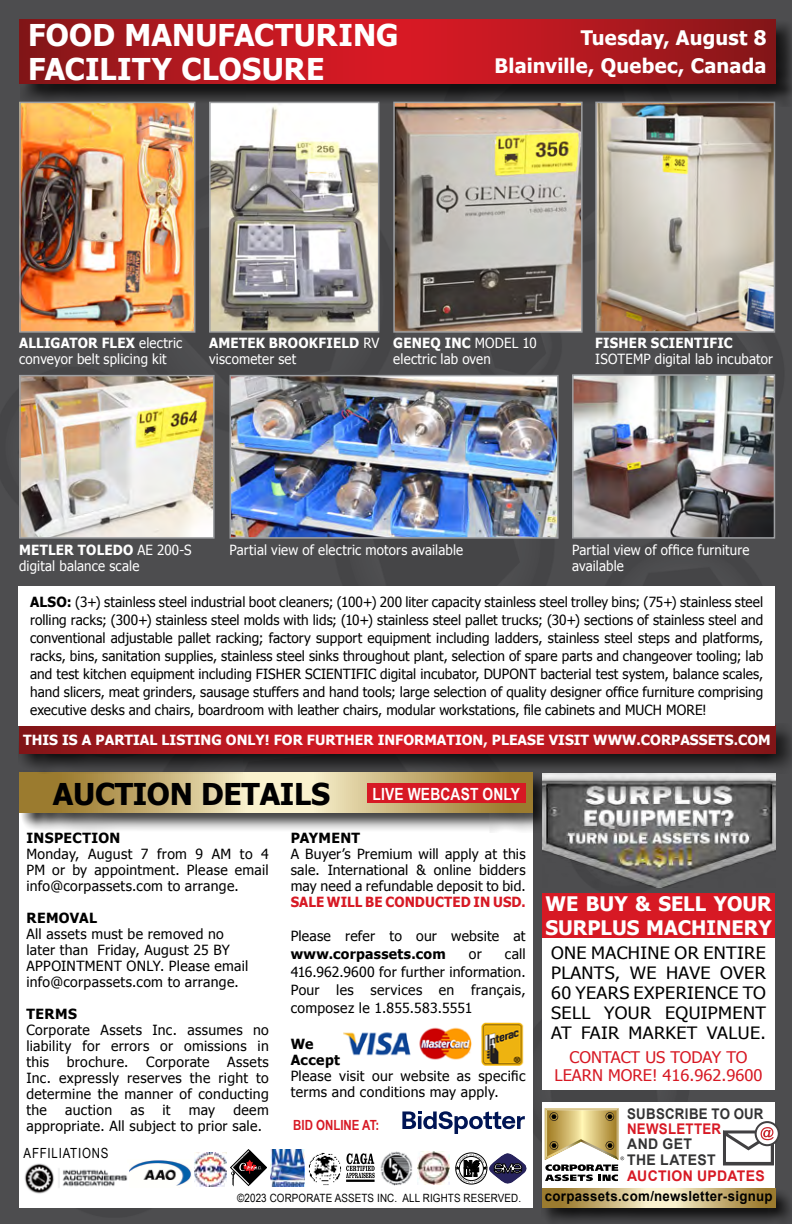
<style>
.page{position:relative;width:792px;height:1224px;background:#4d4d4f}
.page>*{position:absolute;margin:0;border:0;box-sizing:border-box;transform-origin:0 0}
.t1{font:700 30px/34px "Tahoma";letter-spacing:.005em;color:#fff}
.t2{font:700 30px "Tahoma";letter-spacing:-.01em;color:#000}
.t3{font:700 20px/28px "Tahoma";color:#fff;text-align:right}
.t4{font:17px/20px "Tahoma";letter-spacing:.02em;color:#000;text-align:justify;scale:1.06 1}
.t5{font:700 16.8px "Arial Narrow";letter-spacing:.01em;color:#fff}
.t6{font:16px/18px "Tahoma";color:#d71924;text-align:center}
.t7{font:700 14.6px/16px "Arial";letter-spacing:.025em;color:#333334;scale:.95 1}
.t8{font:700 14.6px "Arial";letter-spacing:.025em;color:#333334;scale:.9 1}
.t9{font:700 14.6px "Arial";letter-spacing:.02em;color:#d71924;scale:.95 1}
.t10{font:700 14.6px "Arial";letter-spacing:.02em;color:#d71924;scale:.9 1}
.t11{font:14px/16px "Tahoma";letter-spacing:.02em;color:#000;text-align:justify}
.t12{font:14px/16px "Tahoma";letter-spacing:.01em;color:#fff;scale:.95 1}
.t13{font:700 14px "Tahoma";color:#fff}
.t14{font:700 14px/16px "Tahoma";letter-spacing:.025em;color:#000}
.t15{font:700 14px "Arial";letter-spacing:.025em;color:#000;scale:.95 1}
.t16{font:700 14px/16px "Tahoma";color:#fff;scale:.95 1}
.t17{font:700 14px "Tahoma";letter-spacing:.005em;color:#d71924;scale:.95 1}
.t18{font:700 14px "Tahoma";letter-spacing:.02em;color:#fff;scale:.95 1}
.t19{font:14px "Arial Narrow";letter-spacing:.055em;color:#000}
.t20{font:700 14px "Arial Narrow";color:#d71924}
.t21{font:11.4px "Arial Narrow";letter-spacing:.01em;color:#000;scale:1.05 1}
.s1{font-weight:700}
.s2{font-weight:400}
</style>
<div class="page">
<div style="left:19px;top:812px;width:514px;height:395px;background:#fff"></div>
<div style="left:18px;top:770px;width:535px;height:62px;background:#000;opacity:.75"></div>
<svg style="left:19px;top:774px;width:514px;height:38px;background:#cbb67e"></svg>
<div style="left:455px;top:1153px;width:32px;height:31px;border:1px solid #000;border-radius:50%"></div>
<img style="left:129px;top:1160px;width:62px;height:26px">
<svg style="left:456px;top:1154px;width:70px;height:29px"></svg>
<img style="left:194px;top:1153px;width:32px;height:34px">
<img style="left:417px;top:1152px;width:33px;height:33px">
<img style="left:380px;top:1151px;width:32px;height:35px">
<img style="left:308px;top:1152px;width:34px;height:34px">
<img style="left:24px;top:1164px;width:104px;height:30px">
<svg style="left:346px;top:1153px;width:29px;height:25px"></svg>
<hr style="left:346px;top:1180px;width:29px;height:2px;background:#000">
<img style="left:270px;top:1149px;width:34px;height:37px">
<svg style="left:230px;top:1149px;width:37px;height:37px"></svg>
<img style="left:344px;top:1027px;width:128px;height:33px">
<img style="left:481px;top:1022px;width:43px;height:43px">
<div style="left:21px;top:20px;width:771px;height:86px;background:#000;opacity:.75"></div>
<svg style="left:19px;top:19px;width:756px;height:65px;background:#b2181f"></svg>
<div style="left:542px;top:1102px;width:233px;height:87px;background:#fff"></div>
<svg style="left:545px;top:1108px;width:79px;height:73px"></svg>
<div style="left:541px;top:1187px;width:251px;height:37px;background:#000;opacity:.75"></div>
<svg style="left:542px;top:1188px;width:233px;height:19px;background:#c7b279"></svg>
<svg style="left:756px;top:1122px;width:23px;height:23px"></svg>
<div style="left:755px;top:1121px;width:25px;height:25px;border:2px solid #414042;border-radius:50%"></div>
<svg style="left:723px;top:1127px;width:52px;height:38px"></svg>
<div style="left:18px;top:723px;width:774px;height:51px;background:#000;opacity:.75"></div>
<svg style="left:19px;top:725px;width:756px;height:29px;background:#b52027"></svg>
<div style="left:18px;top:586px;width:757px;height:139px;background:#fff"></div>
<div style="left:367px;top:783px;width:159px;height:20px;background:#d71924"></div>
<svg style="left:402px;top:1111px;width:123px;height:23px"></svg>
<img style="left:22px;top:105px;width:170px;height:225px">
<div style="left:19px;top:102px;width:176px;height:231px;border:2px solid #9d9fa2"></div>
<img style="left:233px;top:378px;width:323px;height:158px">
<div style="left:230px;top:375px;width:329px;height:164px;border:2px solid #9d9fa2"></div>
<img style="left:575px;top:377px;width:197px;height:159px">
<div style="left:572px;top:374px;width:203px;height:165px;border:2px solid #9d9fa2"></div>
<img style="left:212px;top:105px;width:164px;height:225px">
<div style="left:209px;top:102px;width:170px;height:231px;border:2px solid #9d9fa2"></div>
<img style="left:396px;top:105px;width:184px;height:225px">
<div style="left:393px;top:102px;width:190px;height:231px;border:2px solid #9d9fa2"></div>
<img style="left:598px;top:105px;width:174px;height:225px">
<div style="left:595px;top:102px;width:180px;height:231px;border:2px solid #9d9fa2"></div>
<img style="left:22px;top:378px;width:190px;height:158px">
<div style="left:19px;top:375px;width:196px;height:164px;border:2px solid #9d9fa2"></div>
<div style="left:542px;top:937px;width:233px;height:153px;background:#fff"></div>
<div style="left:542px;top:893px;width:233px;height:45px;background:#d71924"></div>
<img style="left:542px;top:773px;width:233px;height:114px">
<h1 class="t1" style="left:28px;top:16px;width:372px">FOOD MANUFACTURING<br>FACILITY CLOSURE</h1>
<h2 class="t3" style="left:494px;top:23px;width:274px">Tuesday, August 8<br>Blainville, Quebec, Canada</h2>
<p class="t12" style="left:19px;top:334px;width:173px"><span class="s1">ALLIGATOR FLEX</span> electric conveyor belt splicing kit</p>
<p class="t16" style="left:209px;top:334px;width:181px">AMETEK BROOKFIELD <span class="s2">RV viscometer set</span></p>
<p class="t12" style="left:393px;top:334px;width:152px"><span class="s1">GENEQ INC</span> MODEL 10 electric lab oven</p>
<p class="t18" style="left:595px;top:333px;width:146px">FISHER SCIENTIFIC</p>
<p class="t12" style="left:595px;top:350px;width:189px">ISOTEMP digital lab incubator</p>
<p class="t12" style="left:19px;top:542px;width:183px"><span class="s1">METLER TOLEDO</span> AE 200-S digital balance scale</p>
<p class="t12" style="left:230px;top:542px;width:248px">Partial view of electric motors available</p>
<p class="t12" style="left:572px;top:542px;width:188px">Partial view of office furniture available</p>
<p class="t11" style="left:30px;top:592px;width:735px;line-height:18px"><span class="s1">ALSO:</span> (3+) stainless steel industrial boot cleaners; (100+) 200 liter capacity stainless steel trolley bins; (75+) stainless steel rolling racks; (300+) stainless steel molds with lids; (10+) stainless steel pallet trucks; (30+) sections of stainless steel and conventional adjustable pallet racking; factory support equipment including ladders, stainless steel steps and platforms, racks, bins, sanitation supplies, stainless steel sinks throughout plant, selection of spare parts and changeover tooling; lab and test kitchen equipment including FISHER SCIENTIFIC digital incubator, DUPONT bacterial test system, balance scales, hand slicers, meat grinders, sausage stuffers and hand tools; large selection of quality designer office furniture comprising executive desks and chairs, boardroom with leather chairs, modular workstations, file cabinets and MUCH MORE!</p>
<p class="t13" style="left:23px;top:730px;width:749px">THIS IS A PARTIAL LISTING ONLY! FOR FURTHER INFORMATION, PLEASE VISIT WWW.CORPASSETS.COM</p>
<h1 class="t2" style="left:53px;top:773px;width:279px">AUCTION DETAILS</h1>
<p class="t5" style="left:373px;top:781px;width:149px">LIVE WEBCAST ONLY</p>
<p class="t14" style="left:26px;top:829px;width:95px">INSPECTION</p>
<p class="t11" style="left:26px;top:845px;width:244px">Monday, August 7 from 9 AM to 4<br>PM or by appointment. Please email info@corpassets.com to arrange.</p>
<p class="t14" style="left:26px;top:909px;width:72px">REMOVAL</p>
<p class="t11" style="left:26px;top:925px;width:224px;text-align:left">All assets must be removed no later than Friday, August 25 BY<br>APPOINTMENT ONLY. Please email info@corpassets.com to arrange.</p>
<p class="t14" style="left:26px;top:1005px;width:52px">TERMS</p>
<p class="t11" style="left:26px;top:1021px;width:244px">Corporate Assets Inc. assumes no liability for errors or omissions in this</p>
<p class="t11" style="left:67px;top:1053px;width:63px">brochure.</p>
<p class="t11" style="left:146px;top:1053px;width:65px">Corporate</p>
<p class="t11" style="left:26px;top:1053px;width:244px;text-indent:201px">Assets Inc. expressly reserves the right to determine the manner of conducting the</p>
<p class="t11" style="left:26px;top:1101px;width:244px;text-indent:207px">deem appropriate. All subject to prior sale.</p>
<p class="t11" style="left:65px;top:1101px;width:49px">auction</p>
<p class="t11" style="left:130px;top:1101px;width:15px">as</p>
<p class="t11" style="left:162px;top:1101px;width:10px">it</p>
<p class="t11" style="left:189px;top:1101px;width:28px">may</p>
<p class="t19" style="left:24px;top:1143px;width:86px">AFFILIATIONS</p>
<p class="t14" style="left:291px;top:829px;width:71px">PAYMENT</p>
<p class="t11" style="left:291px;top:845px;width:236px">A Buyer’s Premium will apply at this sale. International &amp; online bidders may need a refundable deposit to bid.</p>
<p class="t17" style="left:291px;top:892px;width:249px">SALE WILL BE CONDUCTED IN USD.</p>
<p class="t11" style="left:291px;top:927px;width:236px">Please refer to our website at</p>
<p class="t14" style="left:291px;top:945px;width:157px">www.corpassets.com</p>
<p class="t11" style="left:469px;top:945px;width:14px">or</p>
<p class="t11" style="left:291px;top:944px;width:236px;line-height:18px;text-indent:214px">call 416.962.9600 for further information.<br>Pour les services en français, composez le 1.855.583.5551</p>
<p class="t14" style="left:291px;top:1035px;width:51px">We<br>Accept</p>
<p class="t11" style="left:291px;top:1067px;width:236px">Please visit our website as specific terms and conditions may apply.</p>
<p class="t20" style="left:293px;top:1114px;width:88px">BID ONLINE AT:</p>
<p class="t21" style="left:237px;top:1189px;width:272px">©2023 CORPORATE ASSETS INC. ALL RIGHTS RESERVED.</p>
<h2 class="t3" style="left:546px;top:890px;width:228px;line-height:24px;text-align:left">WE BUY &amp; SELL YOUR<br>SURPLUS MACHINERY</h2>
<p class="t4" style="left:551px;top:942px;width:204px">ONE MACHINE OR ENTIRE PLANTS, WE HAVE OVER 60 YEARS EXPERIENCE TO SELL YOUR EQUIPMENT AT FAIR MARKET VALUE.</p>
<p class="t6" style="left:554px;top:1048px;width:210px">CONTACT US TODAY TO<br>LEARN MORE! 416.962.9600</p>
<p class="t8" style="left:627px;top:1104px;width:153px">SUBSCRIBE TO OUR</p>
<p class="t10" style="left:627px;top:1119px;width:106px">NEWSLETTER</p>
<p class="t7" style="left:627px;top:1136px;width:95px">AND GET<br>THE LATEST</p>
<p class="t9" style="left:627px;top:1166px;width:146px">AUCTION UPDATES</p>
<p class="t15" style="left:545px;top:1187px;width:242px">corpassets.com/newsletter-signup</p>
</div>
